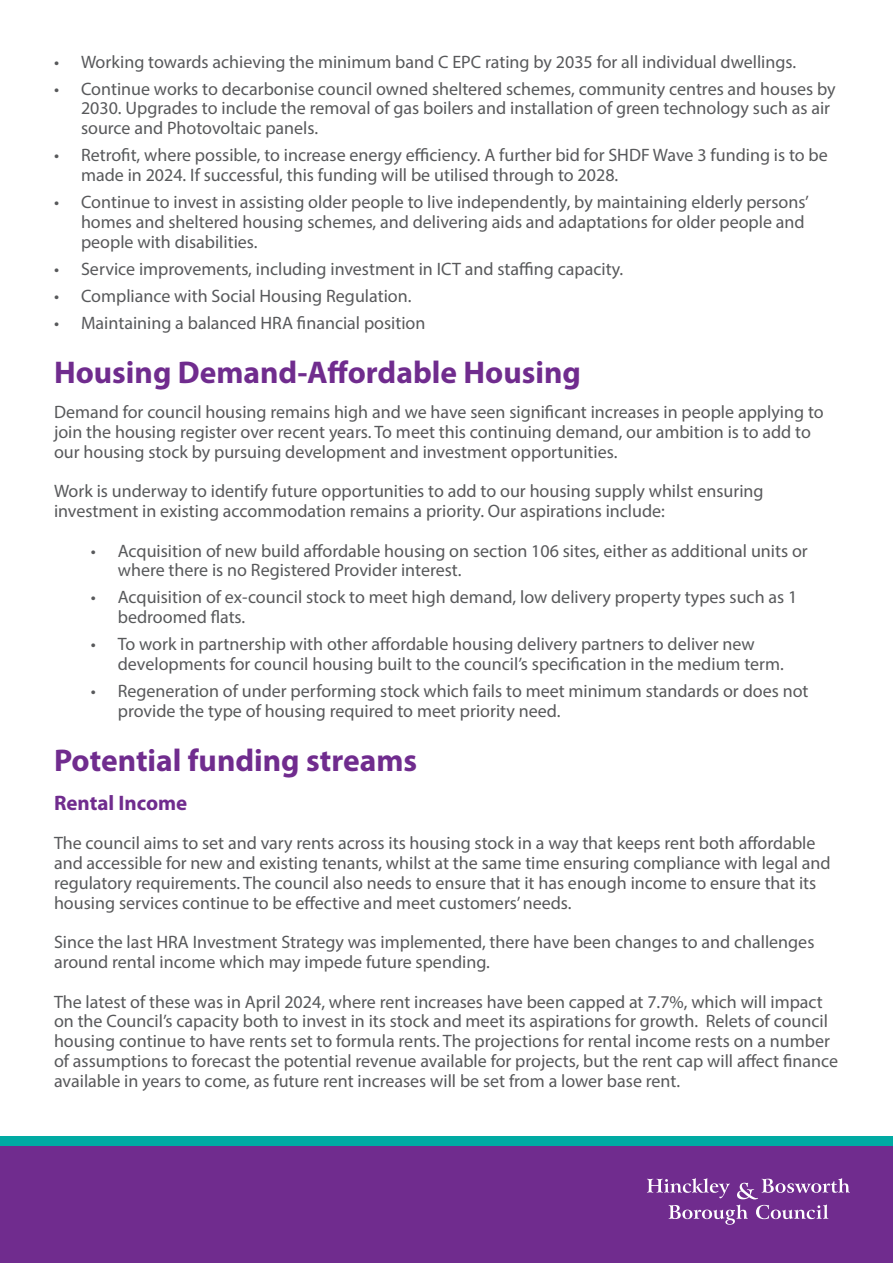
<style>
.page{position:relative;width:893px;height:1263px;background:#fff}
.page>*{position:absolute;margin:0;border:0;box-sizing:border-box;transform-origin:0 0}
.Heading_2{font:700 31.5px "Myriad Pro";color:#702c8e}
.Paragraph_Style_1{font:700 21px "Myriad Pro";color:#702c8e}
.Paragraph_Style_1-2{font:18px/19.8px "Myriad Pro";color:#58595b}
</style>
<div class="page">
<div style="left:0;top:1136px;width:893px;height:127px;background:#702c8e"></div>
<svg style="left:647px;top:1178px;width:203px;height:47px"></svg>
<div style="left:0;top:1136px;width:893px;height:9px;background:#00aaa3"></div>
<h2 class="Paragraph_Style_1-2" style="left:54px;top:51px;width:744px">• Working towards achieving the minimum band C EPC rating by 2035 for all individual dwellings.</h2>
<h2 class="Paragraph_Style_1-2" style="left:81px;top:78px;width:756px;text-indent:-27px">• Continue works to decarbonise council owned sheltered schemes, community centres and houses by<br>2030. Upgrades to include the removal of gas boilers and installation of green technology such as air source and Photovoltaic panels.</h2>
<h2 class="Paragraph_Style_1-2" style="left:81px;top:145px;width:748px;text-indent:-27px">• Retrofit, where possible, to increase energy efficiency. A further bid for SHDF Wave 3 funding is to be made in 2024. If successful, this funding will be utilised through to 2028.</h2>
<h2 class="Paragraph_Style_1-2" style="left:81px;top:192px;width:729px;text-indent:-27px">• Continue to invest in assisting older people to live independently, by maintaining elderly persons’ homes and sheltered housing schemes, and delivering aids and adaptations for older people and people with disabilities.</h2>
<h2 class="Paragraph_Style_1-2" style="left:54px;top:258px;width:571px">• Service improvements, including investment in ICT and staffing capacity.</h2>
<h2 class="Paragraph_Style_1-2" style="left:54px;top:285px;width:359px">• Compliance with Social Housing Regulation.</h2>
<h2 class="Paragraph_Style_1-2" style="left:54px;top:312px;width:373px">• Maintaining a balanced HRA financial position</h2>
<h2 class="Heading_2" style="left:54px;top:355px;width:528px">Housing Demand-Affordable Housing</h2>
<h2 class="Paragraph_Style_1-2" style="left:54px;top:402px;width:771px">Demand for council housing remains high and we have seen significant increases in people applying to</h2>
<h2 class="Paragraph_Style_1-2" style="left:54px;top:421px;width:758px">join the housing register over recent years. To meet this continuing demand, our ambition is to add to</h2>
<h2 class="Paragraph_Style_1-2" style="left:54px;top:441px;width:565px">our housing stock by pursuing development and investment opportunities.</h2>
<h2 class="Paragraph_Style_1-2" style="left:54px;top:481px;width:711px">Work is underway to identify future opportunities to add to our housing supply whilst ensuring</h2>
<h2 class="Paragraph_Style_1-2" style="left:54px;top:501px;width:612px">investment in existing accommodation remains a priority. Our aspirations include:</h2>
<h2 class="Paragraph_Style_1-2" style="left:118px;top:540px;width:691px;text-indent:-27px">• Acquisition of new build affordable housing on section 106 sites, either as additional units or where there is no Registered Provider interest.</h2>
<h2 class="Paragraph_Style_1-2" style="left:118px;top:587px;width:681px;text-indent:-27px">• Acquisition of ex-council stock to meet high demand, low delivery property types such as 1 bedroomed flats.</h2>
<h2 class="Paragraph_Style_1-2" style="left:118px;top:634px;width:668px;text-indent:-27px">• To work in partnership with other affordable housing delivery partners to deliver new developments for council housing built to the council’s specification in the medium term.</h2>
<h2 class="Paragraph_Style_1-2" style="left:118px;top:681px;width:692px;text-indent:-27px">• Regeneration of under performing stock which fails to meet minimum standards or does not provide the type of housing required to meet priority need.</h2>
<h2 class="Heading_2" style="left:54px;top:743px;width:365px">Potential funding streams</h2>
<h2 class="Paragraph_Style_1" style="left:54px;top:791px;width:135px">Rental Income</h2>
<h2 class="Paragraph_Style_1-2" style="left:54px;top:833px;width:763px">The council aims to set and vary rents across its housing stock in a way that keeps rent both affordable</h2>
<h2 class="Paragraph_Style_1-2" style="left:54px;top:853px;width:778px">and accessible for new and existing tenants, whilst at the same time ensuring compliance with legal and</h2>
<h2 class="Paragraph_Style_1-2" style="left:54px;top:872px;width:764px">regulatory requirements. The council also needs to ensure that it has enough income to ensure that its</h2>
<h2 class="Paragraph_Style_1-2" style="left:54px;top:892px;width:519px">housing services continue to be effective and meet customers’ needs.</h2>
<h2 class="Paragraph_Style_1-2" style="left:54px;top:932px;width:762px">Since the last HRA Investment Strategy was implemented, there have been changes to and challenges</h2>
<h2 class="Paragraph_Style_1-2" style="left:54px;top:952px;width:437px">around rental income which may impede future spending.</h2>
<h2 class="Paragraph_Style_1-2" style="left:54px;top:991px;width:770px">The latest of these was in April 2024, where rent increases have been capped at 7.7%, which will impact</h2>
<h2 class="Paragraph_Style_1-2" style="left:54px;top:1011px;width:775px">on the Council’s capacity both to invest in its stock and meet its aspirations for growth. Relets of council</h2>
<h2 class="Paragraph_Style_1-2" style="left:54px;top:1031px;width:777px">housing continue to have rents set to formula rents. The projections for rental income rests on a number</h2>
<h2 class="Paragraph_Style_1-2" style="left:54px;top:1051px;width:785px">of assumptions to forecast the potential revenue available for projects, but the rent cap will affect finance</h2>
<h2 class="Paragraph_Style_1-2" style="left:54px;top:1070px;width:628px">available in years to come, as future rent increases will be set from a lower base rent.</h2>
</div>
